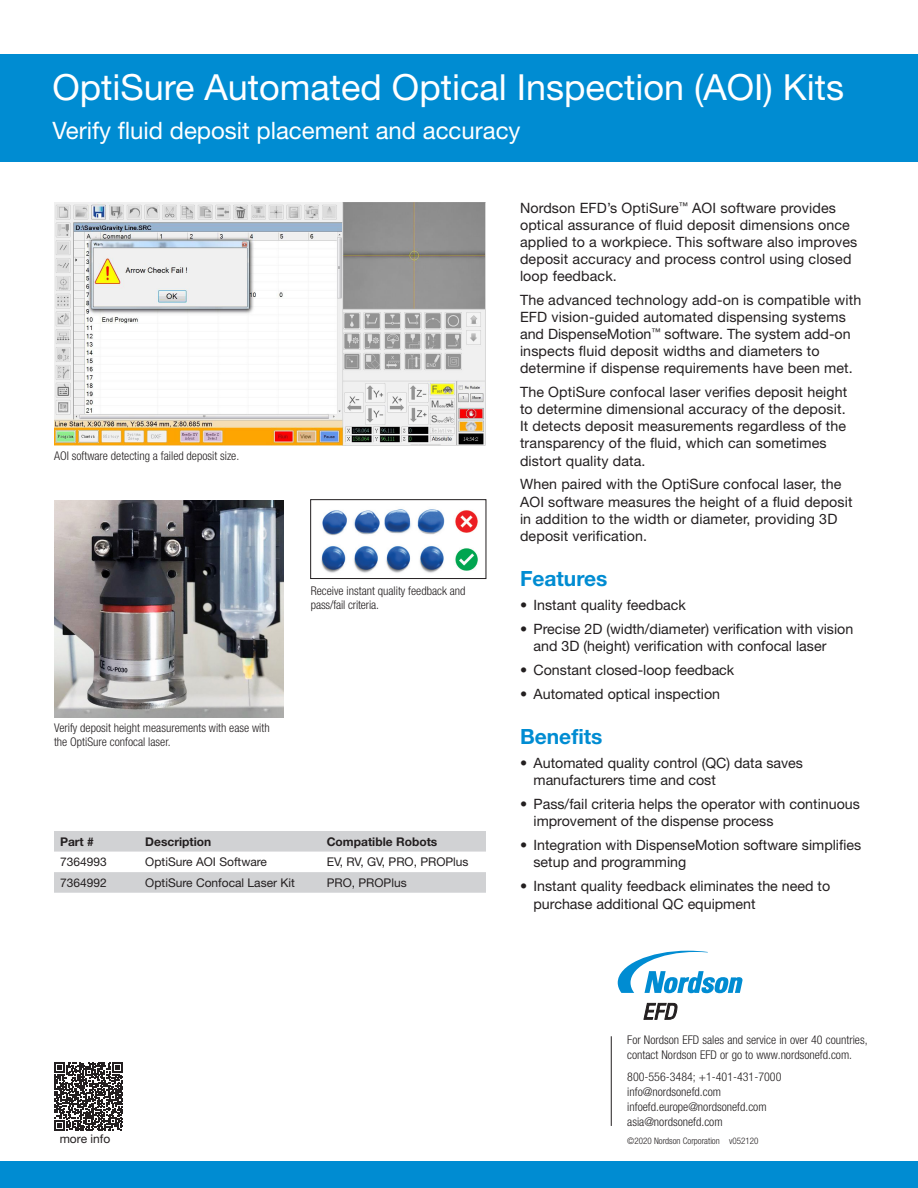
<style>
.page{position:relative;width:918px;height:1188px;background:#fff}
.page>*{position:absolute;margin:0;border:0;box-sizing:border-box;transform-origin:0 0}
.EFD-DataSheet-MainTi{font:36px "Helvetica Neue LT Std";color:#fff}
.EFD-DataSheet-Subtit{font:24px "Helvetica Neue LT Std";color:#fff}
.EFD-DataSheet-Head-L{font:700 21px "Helvetica Neue LT Std";color:#008cd2}
.EFD-DataSheet-BodyTe{font:14.25px/17.1px "Helvetica Neue LT Std";letter-spacing:.01em;color:#231f20}
.EFD-CorpBlock-8L-Hel{font:300 condensed 12px/15px "Helvetica Neue LT Std";color:#231f20}
.EFD-DataSheet-Captio{font:300 condensed 12px/14.4px "Helvetica Neue LT Std";color:#231f20}
.EFD-TableText-9L{font:12px "Helvetica Neue LT Std";color:#231f20}
.EFD-DataSheet-TableT{font:700 12px "Helvetica Neue LT Std";color:#231f20}
.EFD-TableText-9C{font:12px "Helvetica Neue LT Std";color:#231f20}
.EFD-DataSheet-BodyTe-2{font:12px "Helvetica Neue LT Std";color:#231f20}
.EFD-CorpBlock-6L-Hel{font:300 condensed 9px "Helvetica Neue LT Std";color:#231f20}
</style>
<div class="page">
<div style="left:0;top:54px;width:918px;height:108px;background:#008cd2"></div>
<div style="left:0;top:1161px;width:918px;height:27px;background:#008cd2"></div>
<img style="left:54px;top:500px;width:230px;height:217px">
<img style="left:54px;top:202px;width:432px;height:244px">
<svg style="left:54px;top:1062px;width:69px;height:69px"></svg>
<svg style="left:54px;top:831px;width:432px;height:62px"></svg>
<hr style="left:611px;top:1036px;width:1px;height:90px;background:#231f20">
<svg style="left:644px;top:1003px;width:33px;height:17px"></svg>
<svg style="left:618px;top:951px;width:125px;height:42px"></svg>
<img style="left:321px;top:509px;width:157px;height:64px">
<div style="left:310px;top:499px;width:176px;height:80px;border:1px solid #231f20"></div>
<p class="EFD-DataSheet-MainTi" style="left:52px;top:66px;width:793px">OptiSure Automated Optical Inspection (AOI) Kits</p>
<p class="EFD-DataSheet-Subtit" style="left:52px;top:116px;width:470px">Verify fluid deposit placement and accuracy</p>
<p class="EFD-DataSheet-Captio" style="left:54px;top:449px;width:187px">AOI software detecting a failed deposit size.</p>
<p class="EFD-DataSheet-Captio" style="left:311px;top:584px;width:156px">Receive instant quality feedback and pass/fail criteria.</p>
<p class="EFD-DataSheet-Captio" style="left:54px;top:720px;width:217px">Verify deposit height measurements with ease with the OptiSure confocal laser.</p>
<p class="EFD-DataSheet-TableT" style="left:60px;top:834px;width:35px">Part #</p>
<p class="EFD-DataSheet-TableT" style="left:145px;top:834px;width:67px">Description</p>
<p class="EFD-DataSheet-TableT" style="left:327px;top:834px;width:112px">Compatible Robots</p>
<p class="EFD-TableText-9C" style="left:60px;top:855px;width:48px">7364993</p>
<p class="EFD-TableText-9L" style="left:145px;top:855px;width:123px">OptiSure AOI Software</p>
<p class="EFD-TableText-9L" style="left:327px;top:855px;width:143px">EV, RV, GV, PRO, PROPlus</p>
<p class="EFD-TableText-9C" style="left:60px;top:875px;width:48px">7364992</p>
<p class="EFD-TableText-9L" style="left:145px;top:875px;width:151px">OptiSure Confocal Laser Kit</p>
<p class="EFD-TableText-9L" style="left:327px;top:875px;width:82px">PRO, PROPlus</p>
<p class="EFD-DataSheet-BodyTe-2" style="left:60px;top:1132px;width:52px">more info</p>
<p class="EFD-DataSheet-BodyTe" style="left:520px;top:199px;width:339px">Nordson EFD’s OptiSure<sup>™</sup> AOI software provides optical assurance of fluid deposit dimensions once applied to a workpiece. This software also improves deposit accuracy and process control using closed loop feedback.</p>
<p class="EFD-DataSheet-BodyTe" style="left:520px;top:291px;width:343px">The advanced technology add-on is compatible with EFD vision-guided automated dispensing systems and DispenseMotion<sup>™</sup> software. The system add-on inspects fluid deposit widths and diameters to determine if dispense requirements have been met.</p>
<p class="EFD-DataSheet-BodyTe" style="left:520px;top:383px;width:329px">The OptiSure confocal laser verifies deposit height to determine dimensional accuracy of the deposit.<br>It detects deposit measurements regardless of the transparency of the fluid, which can sometimes distort quality data.</p>
<p class="EFD-DataSheet-BodyTe" style="left:520px;top:476px;width:334px">When paired with the OptiSure confocal laser, the AOI software measures the height of a fluid deposit in addition to the width or diameter, providing 3D deposit verification.</p>
<p class="EFD-DataSheet-Head-L" style="left:520px;top:566px;width:89px">Features</p>
<p class="EFD-DataSheet-BodyTe" style="left:520px;top:596px;width:167px">• Instant quality feedback</p>
<p class="EFD-DataSheet-BodyTe" style="left:534px;top:620px;width:321px;text-indent:-14px">• Precise 2D (width/diameter) verification with vision and 3D (height) verification with confocal laser</p>
<p class="EFD-DataSheet-BodyTe" style="left:520px;top:661px;width:216px">• Constant closed-loop feedback</p>
<p class="EFD-DataSheet-BodyTe" style="left:520px;top:685px;width:202px">• Automated optical inspection</p>
<p class="EFD-DataSheet-Head-L" style="left:520px;top:724px;width:84px">Benefits</p>
<p class="EFD-DataSheet-BodyTe" style="left:534px;top:754px;width:271px;text-indent:-14px">• Automated quality control (QC) data saves manufacturers time and cost</p>
<p class="EFD-DataSheet-BodyTe" style="left:534px;top:795px;width:328px;text-indent:-14px">• Pass/fail criteria helps the operator with continuous improvement of the dispense process</p>
<p class="EFD-DataSheet-BodyTe" style="left:534px;top:836px;width:329px;text-indent:-14px">• Integration with DispenseMotion software simplifies setup and programming</p>
<p class="EFD-DataSheet-BodyTe" style="left:534px;top:877px;width:298px;line-height:18px;text-indent:-14px">• Instant quality feedback eliminates the need to purchase additional QC equipment</p>
<p class="EFD-CorpBlock-8L-Hel" style="left:627px;top:1033px;width:242px">For Nordson EFD sales and service in over 40 countries, contact Nordson EFD or go to www.nordsonefd.com.</p>
<p class="EFD-CorpBlock-8L-Hel" style="left:627px;top:1069px;width:156px">800-556-3484; +1-401-431-7000 info@nordsonefd.com infoefd.europe@nordsonefd.com asia@nordsonefd.com</p>
<p class="EFD-CorpBlock-6L-Hel" style="left:627px;top:1135px;width:133px">©2020 Nordson Corporation v052120</p>
</div>
